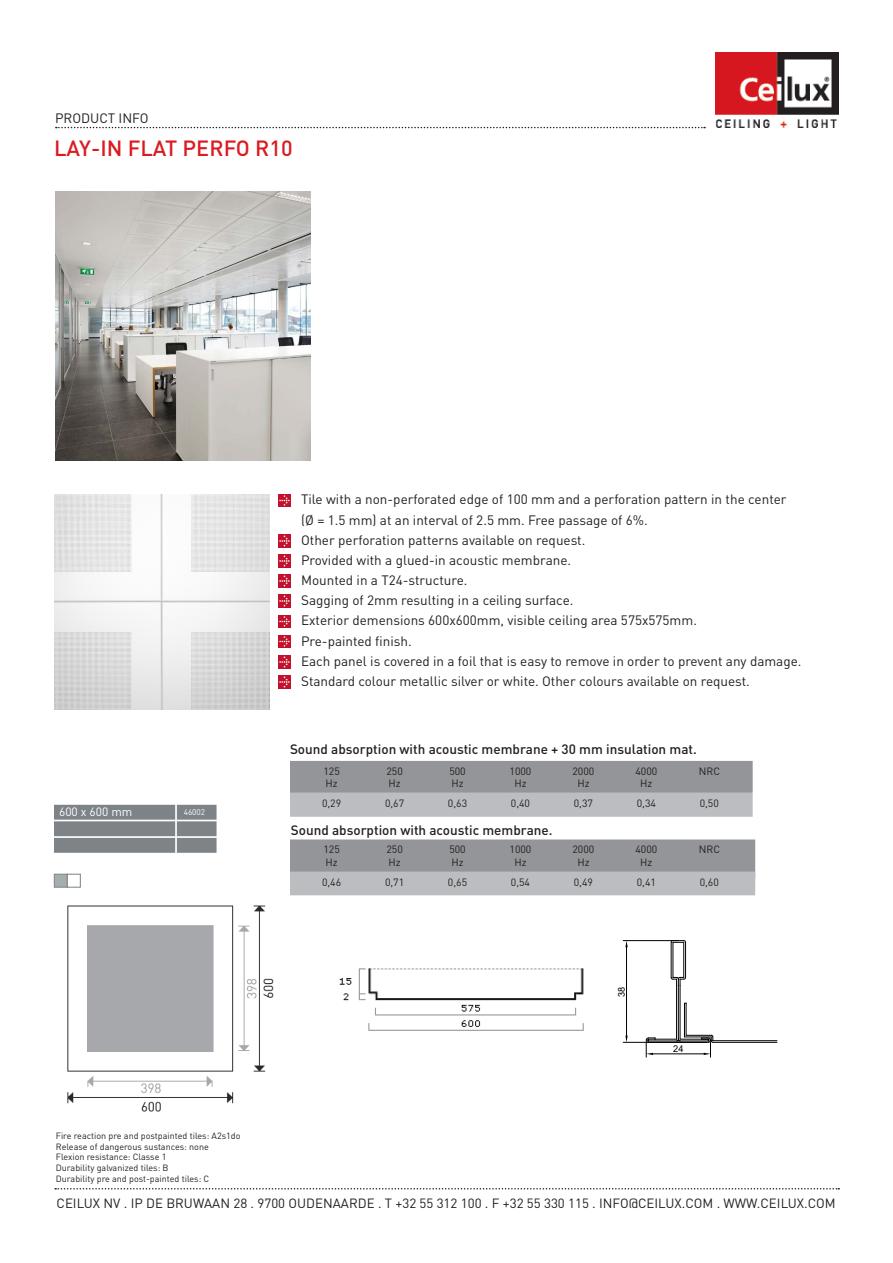
<style>
.page{position:relative;width:893px;height:1263px;background:#fff}
.page>*{position:absolute;margin:0;border:0;box-sizing:border-box;transform-origin:0 0}
.t1{font:500 21.75px "DINOT";color:#db1b1f}
.t2{font:13.5px "DINOT";color:#231f20}
.t3{font:500 13.5px "DINOT";color:#231f20}
.t4{font:13.35px "DINOT";color:#231f20}
.t5{font:12px "DINOT";color:#fff}
.t6{font:10.5px "DINOT";color:#231f20}
.t7{font:9.3px "Arial";color:#000}
.t8{font:9px "DINOT";color:#231f20}
.t9{font:8.25px "DINOT";color:#fff}
</style>
<div class="page">
<img style="left:716px;top:53px;width:123px;height:75px">
<svg style="left:56px;top:127px;width:649px;height:1px"></svg>
<svg style="left:55px;top:1188px;width:784px;height:1px"></svg>
<div style="left:54px;top:805px;width:121px;height:15px;background:#7e8387;border:2px solid #7e8387"></div>
<div style="left:54px;top:821px;width:121px;height:15px;background:#7e8387;border:2px solid #7e8387"></div>
<div style="left:54px;top:838px;width:121px;height:15px;background:#7e8387;border:2px solid #7e8387"></div>
<div style="left:177px;top:805px;width:40px;height:15px;background:#7e8387;border:2px solid #7e8387"></div>
<div style="left:177px;top:821px;width:40px;height:15px;background:#7e8387;border:2px solid #7e8387"></div>
<div style="left:177px;top:838px;width:40px;height:15px;background:#7e8387;border:2px solid #7e8387"></div>
<div style="left:54px;top:874px;width:14px;height:13px;background:#a5aeae;border:1px solid #7d8184"></div>
<div style="left:67px;top:874px;width:14px;height:13px;background:#fff;border:1px solid #7d8184"></div>
<img style="left:54px;top:494px;width:216px;height:216px">
<svg style="left:278px;top:494px;width:13px;height:13px"></svg>
<svg style="left:278px;top:635px;width:13px;height:13px"></svg>
<svg style="left:278px;top:534px;width:13px;height:13px"></svg>
<svg style="left:278px;top:655px;width:13px;height:13px"></svg>
<svg style="left:278px;top:555px;width:13px;height:12px"></svg>
<svg style="left:278px;top:676px;width:13px;height:12px"></svg>
<img style="left:55px;top:191px;width:256px;height:270px">
<div style="left:290px;top:761px;width:463px;height:32px;background:#939598;border:2px solid #939598"></div>
<div style="left:290px;top:793px;width:463px;height:24px;background:#bcbdc0;border:2px solid #bcbdc0"></div>
<div style="left:290px;top:839px;width:465px;height:39px;background:#939598;border:2px solid #939598"></div>
<div style="left:290px;top:871px;width:465px;height:24px;background:#bcbdc0;border:2px solid #bcbdc0"></div>
<img style="left:67px;top:905px;width:207px;height:207px">
<img style="left:339px;top:968px;width:245px;height:63px">
<hr style="left:685px;top:942px;width:1px;height:35px;background:#000">
<hr style="left:683px;top:942px;width:1px;height:35px;background:#000">
<hr style="left:671px;top:942px;width:1px;height:35px;background:#000">
<hr style="left:673px;top:942px;width:1px;height:35px;background:#000">
<hr style="left:676px;top:985px;width:1px;height:54px;background:#000">
<hr style="left:680px;top:985px;width:1px;height:54px;background:#000">
<hr style="left:678px;top:985px;width:1px;height:54px;background:#000">
<svg style="left:671px;top:977px;width:15px;height:8px"></svg>
<svg style="left:671px;top:940px;width:15px;height:3px"></svg>
<hr style="left:713px;top:1042px;width:64px;height:1px;background:#000">
<hr style="left:713px;top:1040px;width:64px;height:1px;background:#000">
<hr style="left:623px;top:1042px;width:84px;height:1px;background:#000">
<hr style="left:623px;top:940px;width:55px;height:1px;background:#000">
<hr style="left:626px;top:947px;width:1px;height:88px;background:#000">
<svg style="left:625px;top:1035px;width:3px;height:7px"></svg>
<svg style="left:625px;top:940px;width:3px;height:7px"></svg>
<svg style="left:646px;top:1003px;width:68px;height:54px"></svg>
<svg style="left:278px;top:575px;width:13px;height:12px"></svg>
<svg style="left:278px;top:595px;width:13px;height:12px"></svg>
<svg style="left:278px;top:615px;width:13px;height:13px"></svg>
<p class="t2" style="left:55px;top:109px;width:95px">PRODUCT INFO</p>
<p class="t1" style="left:54px;top:133px;width:240px">LAY-IN FLAT PERFO R10</p>
<p class="t2" style="left:301px;top:490px;width:487px">Tile with a non-perforated edge of 100 mm and a perforation pattern in the center</p>
<p class="t2" style="left:301px;top:510px;width:348px">(Ø = 1.5 mm) at an interval of 2.5 mm. Free passage of 6%.</p>
<p class="t2" style="left:301px;top:531px;width:286px">Other perforation patterns available on request.</p>
<p class="t2" style="left:301px;top:551px;width:272px">Provided with a glued-in acoustic membrane.</p>
<p class="t2" style="left:301px;top:571px;width:168px">Mounted in a T24-structure.</p>
<p class="t2" style="left:301px;top:591px;width:274px">Sagging of 2mm resulting in a ceiling surface.</p>
<p class="t2" style="left:301px;top:611px;width:397px">Exterior demensions 600x600mm, visible ceiling area 575x575mm.</p>
<p class="t2" style="left:301px;top:632px;width:112px">Pre-painted finish.</p>
<p class="t2" style="left:301px;top:652px;width:502px">Each panel is covered in a foil that is easy to remove in order to prevent any damage.</p>
<p class="t2" style="left:301px;top:672px;width:450px">Standard colour metallic silver or white. Other colours available on request.</p>
<p class="t5" style="left:59px;top:803px;width:75px">600 x 600 mm</p>
<p class="t9" style="left:184px;top:807px;width:23px">46002</p>
<p class="t8" style="left:56px;top:1129px;width:186px">Fire reaction pre and postpainted tiles: A2s1do</p>
<p class="t8" style="left:56px;top:1140px;width:154px">Release of dangerous sustances: none</p>
<p class="t8" style="left:56px;top:1151px;width:112px">Flexion resistance: Classe 1</p>
<p class="t8" style="left:56px;top:1162px;width:114px">Durability galvanized tiles: B</p>
<p class="t8" style="left:56px;top:1172px;width:155px">Durability pre and post-painted tiles: C</p>
<p class="t3" style="left:290px;top:740px;width:408px">Sound absorption with acoustic membrane + 30 mm insulation mat.</p>
<p class="t6" style="left:323px;top:764px;width:18px">125</p>
<p class="t6" style="left:326px;top:776px;width:14px">Hz</p>
<p class="t6" style="left:386px;top:764px;width:18px">250</p>
<p class="t6" style="left:389px;top:776px;width:14px">Hz</p>
<p class="t6" style="left:449px;top:764px;width:18px">500</p>
<p class="t6" style="left:451px;top:776px;width:14px">Hz</p>
<p class="t6" style="left:509px;top:764px;width:23px">1000</p>
<p class="t6" style="left:514px;top:776px;width:14px">Hz</p>
<p class="t6" style="left:572px;top:764px;width:23px">2000</p>
<p class="t6" style="left:577px;top:776px;width:14px">Hz</p>
<p class="t6" style="left:635px;top:764px;width:23px">4000</p>
<p class="t6" style="left:640px;top:776px;width:14px">Hz</p>
<p class="t6" style="left:699px;top:764px;width:23px">NRC</p>
<p class="t6" style="left:322px;top:796px;width:21px">0,29</p>
<p class="t6" style="left:385px;top:796px;width:21px">0,67</p>
<p class="t6" style="left:448px;top:796px;width:21px">0,63</p>
<p class="t6" style="left:511px;top:796px;width:21px">0,40</p>
<p class="t6" style="left:574px;top:796px;width:21px">0,37</p>
<p class="t6" style="left:637px;top:796px;width:21px">0,34</p>
<p class="t6" style="left:700px;top:796px;width:21px">0,50</p>
<p class="t6" style="left:323px;top:842px;width:18px">125</p>
<p class="t6" style="left:326px;top:855px;width:14px">Hz</p>
<p class="t3" style="left:291px;top:821px;width:263px">Sound absorption with acoustic membrane.</p>
<p class="t6" style="left:386px;top:842px;width:18px">250</p>
<p class="t6" style="left:389px;top:855px;width:14px">Hz</p>
<p class="t6" style="left:449px;top:842px;width:18px">500</p>
<p class="t6" style="left:451px;top:855px;width:14px">Hz</p>
<p class="t6" style="left:509px;top:842px;width:23px">1000</p>
<p class="t6" style="left:514px;top:855px;width:14px">Hz</p>
<p class="t6" style="left:572px;top:842px;width:23px">2000</p>
<p class="t6" style="left:577px;top:855px;width:14px">Hz</p>
<p class="t6" style="left:635px;top:842px;width:23px">4000</p>
<p class="t6" style="left:640px;top:855px;width:14px">Hz</p>
<p class="t6" style="left:699px;top:842px;width:23px">NRC</p>
<p class="t6" style="left:322px;top:875px;width:21px">0,46</p>
<p class="t6" style="left:385px;top:875px;width:21px">0,71</p>
<p class="t6" style="left:448px;top:875px;width:21px">0,65</p>
<p class="t6" style="left:511px;top:875px;width:21px">0,54</p>
<p class="t6" style="left:574px;top:875px;width:21px">0,49</p>
<p class="t6" style="left:637px;top:875px;width:21px">0,41</p>
<p class="t6" style="left:700px;top:875px;width:21px">0,60</p>
<p class="t7" style="left:615px;top:996px;width:12px;rotate:-90deg">38</p>
<p class="t7" style="left:673px;top:1042px;width:12px">24</p>
<p class="t4" style="left:57px;top:1194px;width:781px">CEILUX NV . IP DE BRUWAAN 28 . 9700 OUDENAARDE . T +32 55 312 100 . F +32 55 330 115 . INFO@CEILUX.COM . WWW.CEILUX.COM</p>
</div>
